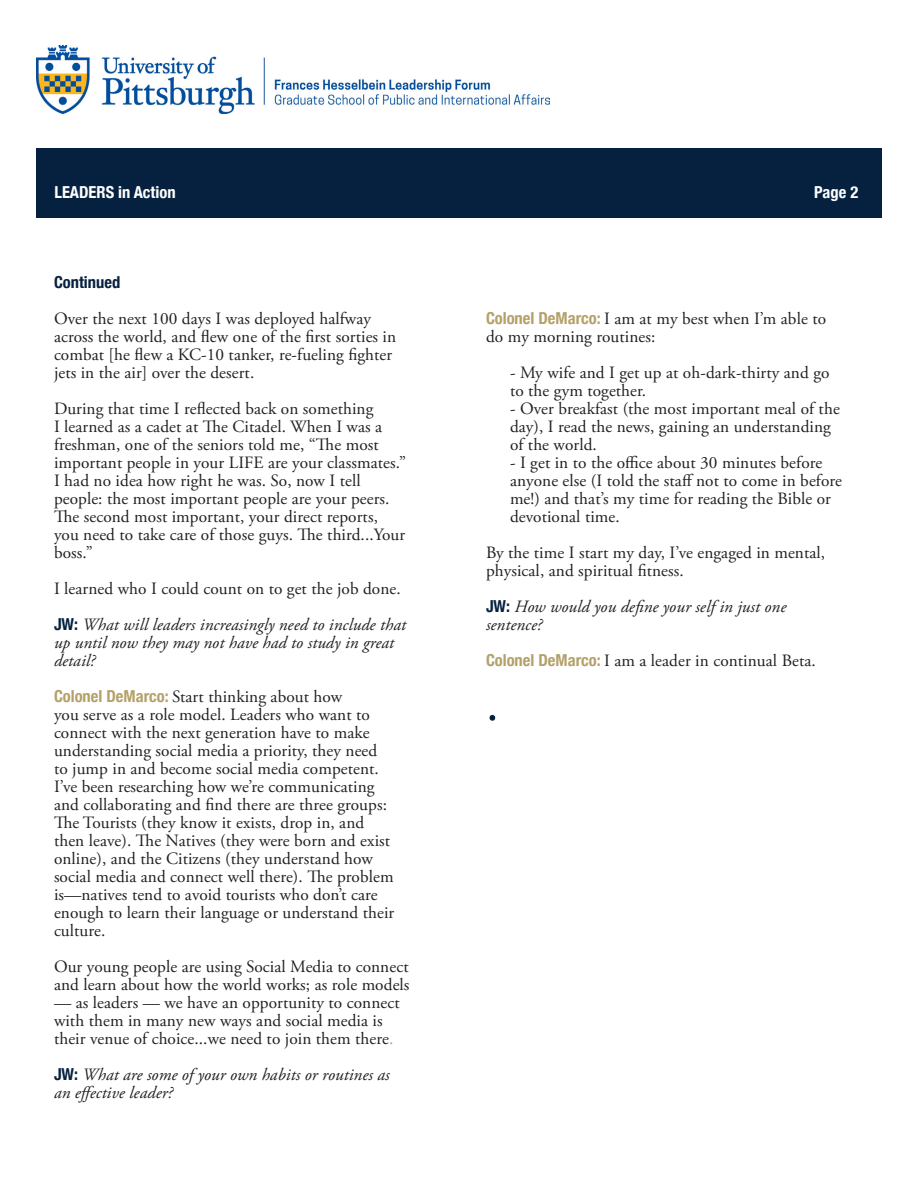
<style>
.page{position:relative;width:918px;height:1188px;background:#fff}
.page>*{position:absolute;margin:0;border:0;box-sizing:border-box;transform-origin:0 0}
.bodytext-main{font:51px "Adobe Garamond Pro";color:#06213f}
.bodytext-main-2{font:17.25px/18px "Adobe Garamond Pro";letter-spacing:.005em;color:#231f20}
.bodytext-main-3{font:italic 17.25px/18px "Adobe Garamond Pro";letter-spacing:.005em;color:#231f20}
.bodytext-main-4{font:700 condensed 16.5px "Helvetica Neue";color:#fff}
.bodytext-main-5{font:700 condensed 16.5px "Helvetica Neue";color:#06213f}
.s1{font-family:"Helvetica Neue";font-weight:700;font-style:normal;font-stretch:condensed;font-size:16.5px;color:#06213f}
.s2{font-family:"Helvetica Neue";font-weight:700;font-stretch:condensed;font-size:16.5px;color:#b4a168}
.s3{color:#b4a168}
</style>
<div class="page">
<div style="left:36px;top:148px;width:846px;height:69px;background:#06213f"></div>
<img style="left:36px;top:46px;width:514px;height:67px">
<p class="bodytext-main-4" style="left:54px;top:178px;width:123px">LEADERS in Action</p>
<p class="bodytext-main-4" style="left:814px;top:178px;width:45px">Page 2</p>
<p class="bodytext-main-5" style="left:54px;top:268px;width:68px">Continued</p>
<p class="bodytext-main-2" style="left:54px;top:310px;width:344px">Over the next 100 days I was deployed halfway across the world, and flew one of the first sorties in combat [he flew a KC-10 tanker, re-fueling fighter jets in the air] over the desert.</p>
<p class="bodytext-main-2" style="left:54px;top:400px;width:354px">During that time I reflected back on something<br>I learned as a cadet at The Citadel. When I was a freshman, one of the seniors told me, “The most important people in your LIFE are your classmates.” I had no idea how right he was. So, now I tell people: the most important people are your peers.<br>The second most important, your direct reports, you need to take care of those guys. The third...Your boss.”</p>
<p class="bodytext-main-2" style="left:54px;top:580px;width:348px">I learned who I could count on to get the job done.</p>
<p class="bodytext-main-3" style="left:54px;top:616px;width:354px"><span class="s1">JW:</span> What will leaders increasingly need to include that up until now they may not have had to study in great detail?</p>
<p class="bodytext-main-2" style="left:54px;top:688px;width:342px"><span class="s2">Colonel DeMarco:</span> Start thinking about how<br>you serve as a role model. Leaders who want to connect with the next generation have to make understanding social media a priority, they need to jump in and become social media competent.<br>I’ve been researching how we’re communicating and collaborating and find there are three groups:<br>The Tourists (they know it exists, drop in, and then leave). The Natives (they were born and exist online), and the Citizens (they understand how social media and connect well there). The problem is—natives tend to avoid tourists who don’t care enough to learn their language or understand their culture.</p>
<p class="bodytext-main-2" style="left:54px;top:958px;width:357px">Our young people are using Social Media to connect and learn about how the world works; as role models</p>
<p class="bodytext-main-2" style="left:54px;top:994px;width:347px">— as leaders — we have an opportunity to connect with them in many new ways and social media is their venue of choice...we need to join them there<span class="s3">.</span></p>
<p class="bodytext-main-3" style="left:54px;top:1066px;width:337px"><span class="s1">JW:</span> What are some of your own habits or routines as an effective leader?</p>
<p class="bodytext-main-2" style="left:486px;top:310px;width:342px"><span class="s2">Colonel DeMarco:</span> I am at my best when I’m able to do my morning routines:</p>
<p class="bodytext-main-2" style="left:510px;top:364px;width:321px">- My wife and I get up at oh-dark-thirty and go to the gym together.</p>
<p class="bodytext-main-2" style="left:510px;top:400px;width:331px">- Over breakfast (the most important meal of the day), I read the news, gaining an understanding of the world.</p>
<p class="bodytext-main-2" style="left:510px;top:454px;width:333px">- I get in to the office about 30 minutes before anyone else (I told the staff not to come in before me!) and that’s my time for reading the Bible or devotional time.</p>
<p class="bodytext-main-2" style="left:486px;top:544px;width:341px">By the time I start my day, I’ve engaged in mental, physical, and spiritual fitness.</p>
<p class="bodytext-main-3" style="left:486px;top:598px;width:302px"><span class="s1">JW:</span> How would you define your self in just one sentence?</p>
<p class="bodytext-main-2" style="left:486px;top:652px;width:331px"><span class="s2">Colonel DeMarco:</span> I am a leader in continual Beta.</p>
<p class="bodytext-main" style="left:486px;top:673px;width:14px">.</p>
</div>
